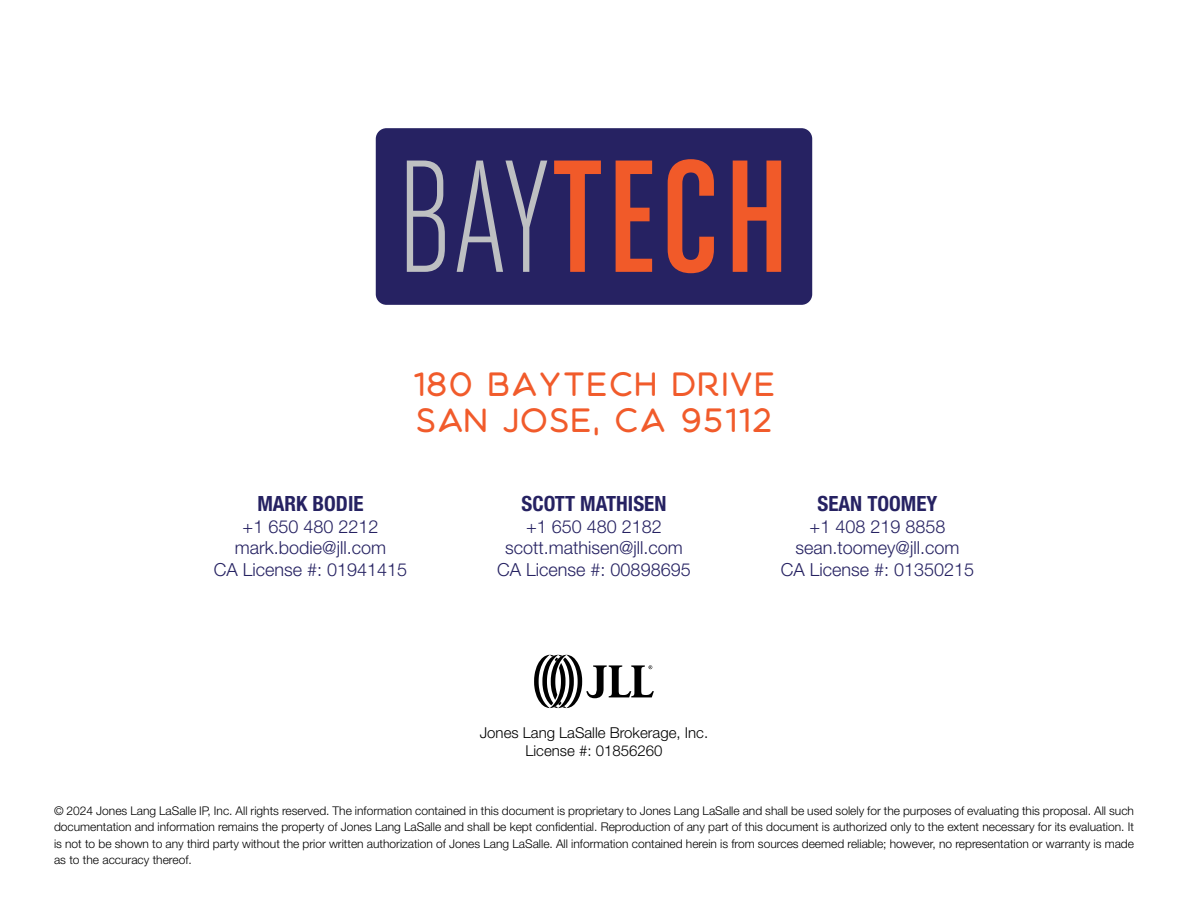
<style>
.page{position:relative;width:1188px;height:918px;background:#fff}
.page>*{position:absolute;margin:0;border:0;box-sizing:border-box;transform-origin:0 0}
.t1{font:30px/36px "Aquatico";color:#f15b2b}
.t2{font:700 condensed 21px "Helvetica Neue LT Std";color:#262262}
.t3{font:300 18px/21.6px "Helvetica Neue LT Std";color:#262262;text-align:center}
.t4{font:300 15px/18px "Helvetica Neue LT Std";color:#000;text-align:center}
.t5{font:300 12px/16.5px "Helvetica Neue LT Std";color:#000;text-align:justify}
</style>
<div class="page">
<div style="left:376px;top:128px;width:436px;height:177px;background:#262262;border-radius:11px"></div>
<svg style="left:407px;top:161px;width:38px;height:111px"></svg>
<svg style="left:457px;top:161px;width:90px;height:111px"></svg>
<svg style="left:554px;top:161px;width:47px;height:111px"></svg>
<svg style="left:616px;top:161px;width:36px;height:111px"></svg>
<svg style="left:668px;top:159px;width:46px;height:114px"></svg>
<svg style="left:733px;top:161px;width:48px;height:111px"></svg>
<svg style="left:534px;top:655px;width:120px;height:53px"></svg>
<h1 class="t1" style="left:412px;top:371px;width:365px">180 BAYTECH DRIVE<br>SAN JOSE, CA 95112</h1>
<h2 class="t2" style="left:257px;top:491px;width:108px">MARK BODIE</h2>
<h3 class="t3" style="left:214px;top:515px;width:195px">+1 650 480 2212 mark.bodie@jll.com<br>CA License #: 01941415</h3>
<h2 class="t2" style="left:522px;top:491px;width:146px">SCOTT MATHISEN</h2>
<h3 class="t3" style="left:497px;top:515px;width:195px">+1 650 480 2182 scott.mathisen@jll.com<br>CA License #: 00898695</h3>
<p class="t4" style="left:480px;top:723px;width:230px">Jones Lang LaSalle Brokerage, Inc.<br>License #: 01856260</p>
<h2 class="t2" style="left:818px;top:491px;width:121px">SEAN TOOMEY</h2>
<h3 class="t3" style="left:781px;top:515px;width:195px">+1 408 219 8858 sean.toomey@jll.com<br>CA License #: 01350215</h3>
<p class="t5" style="left:54px;top:802px;width:1082px">© 2024 Jones Lang LaSalle IP, Inc. All rights reserved. The information contained in this document is proprietary to Jones Lang LaSalle and shall be used solely for the purposes of evaluating this proposal. All such documentation and information remains the property of Jones Lang LaSalle and shall be kept confidential. Reproduction of any part of this document is authorized only to the extent necessary for its evaluation. It is not to be shown to any third party without the prior written authorization of Jones Lang LaSalle. All information contained herein is from sources deemed reliable; however, no representation or warranty is made as to the accuracy thereof.</p>
</div>
